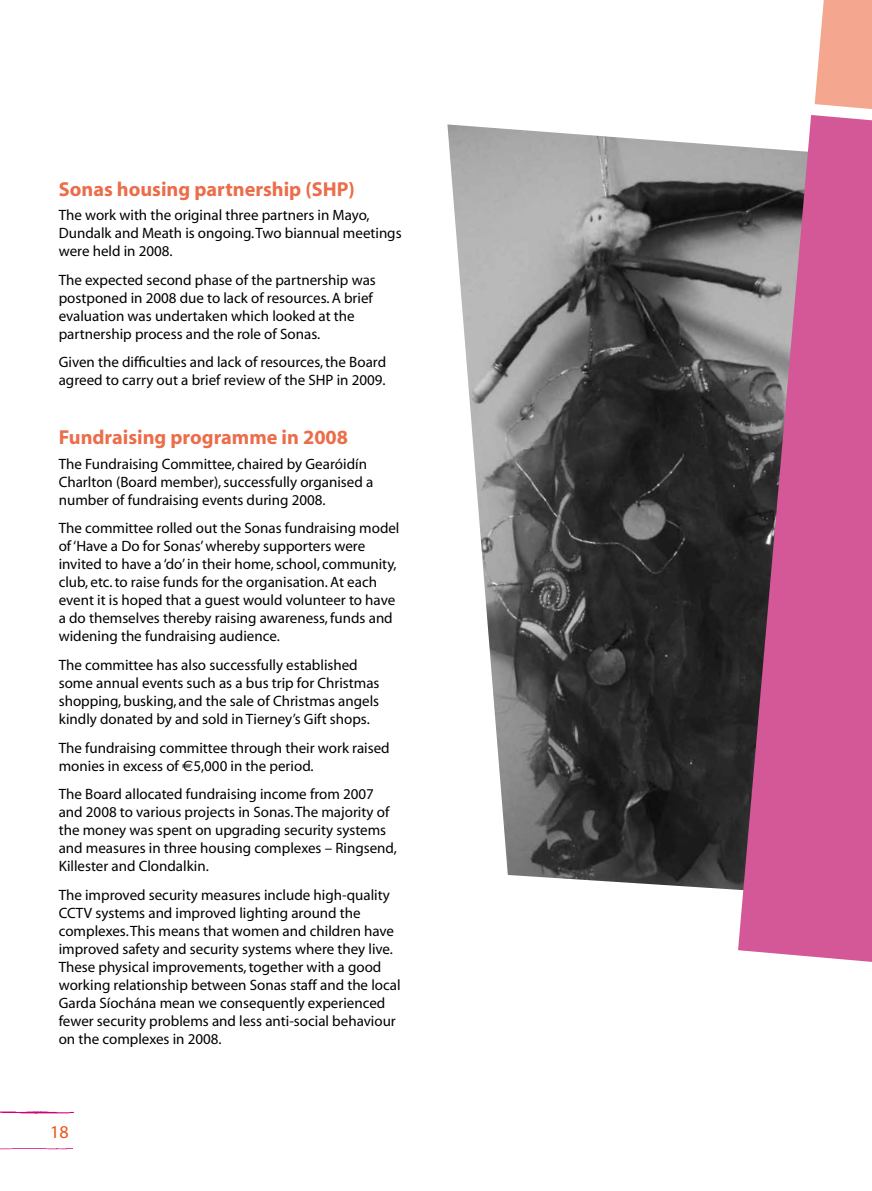
<style>
.page{position:relative;width:872px;height:1191px;background:#fff}
.page>*{position:absolute;margin:0;border:0;box-sizing:border-box;transform-origin:0 0}
.t1{font:700 20.25px "Myriad";color:#eb6d4a}
.t2{font:18px "Myriad";color:#e85412}
.t3{font:15px/18px "Myriad";color:#000}
.s1{font-family:"Euro Sans"}
</style>
<div class="page">
<img style="left:0;top:1111px;width:74px;height:39px">
<img style="left:447px;top:124px;width:291px;height:766px">
<svg style="left:814px;top:0;width:58px;height:109px"></svg>
<svg style="left:738px;top:115px;width:134px;height:847px;fill:#d45797"></svg>
<h1 class="t1" style="left:59px;top:178px;width:298px">Sonas housing partnership (SHP)</h1>
<p class="t3" style="left:59px;top:206px;width:344px">The work with the original three partners in Mayo,<br>Dundalk and Meath is ongoing. Two biannual meetings were held in 2008.</p>
<p class="t3" style="left:59px;top:271px;width:318px">The expected second phase of the partnership was postponed in 2008 due to lack of resources. A brief evaluation was undertaken which looked at the partnership process and the role of Sonas.</p>
<p class="t3" style="left:59px;top:354px;width:329px">Given the difficulties and lack of resources, the Board agreed to carry out a brief review of the SHP in 2009.</p>
<h1 class="t1" style="left:59px;top:427px;width:291px">Fundraising programme in 2008</h1>
<p class="t3" style="left:59px;top:455px;width:316px">The Fundraising Committee, chaired by Gearóidín<br>Charlton (Board member), successfully organised a number of fundraising events during 2008.</p>
<p class="t3" style="left:59px;top:520px;width:342px">The committee rolled out the Sonas fundraising model of ‘Have a Do for Sonas’ whereby supporters were invited to have a ‘do’ in their home, school, community, club, etc. to raise funds for the organisation. At each event it is hoped that a guest would volunteer to have a do themselves thereby raising awareness, funds and widening the fundraising audience.</p>
<p class="t3" style="left:59px;top:656px;width:322px">The committee has also successfully established some annual events such as a bus trip for Christmas shopping, busking, and the sale of Christmas angels kindly donated by and sold in Tierney’s Gift shops.</p>
<p class="t3" style="left:59px;top:739px;width:332px">The fundraising committee through their work raised monies in excess of <span class="s1">€</span>5,000 in the period.</p>
<p class="t3" style="left:59px;top:786px;width:339px">The Board allocated fundraising income from 2007 and 2008 to various projects in Sonas. The majority of the money was spent on upgrading security systems and measures in three housing complexes – Ringsend, Killester and Clondalkin.</p>
<p class="t3" style="left:59px;top:886px;width:343px">The improved security measures include high-quality CCTV systems and improved lighting around the complexes. This means that women and children have improved safety and security systems where they live.<br>These physical improvements, together with a good working relationship between Sonas staff and the local Garda Síochána mean we consequently experienced fewer security problems and less anti-social behaviour on the complexes in 2008.</p>
<p class="t2" style="left:50px;top:1122px;width:20px">18</p>
</div>
